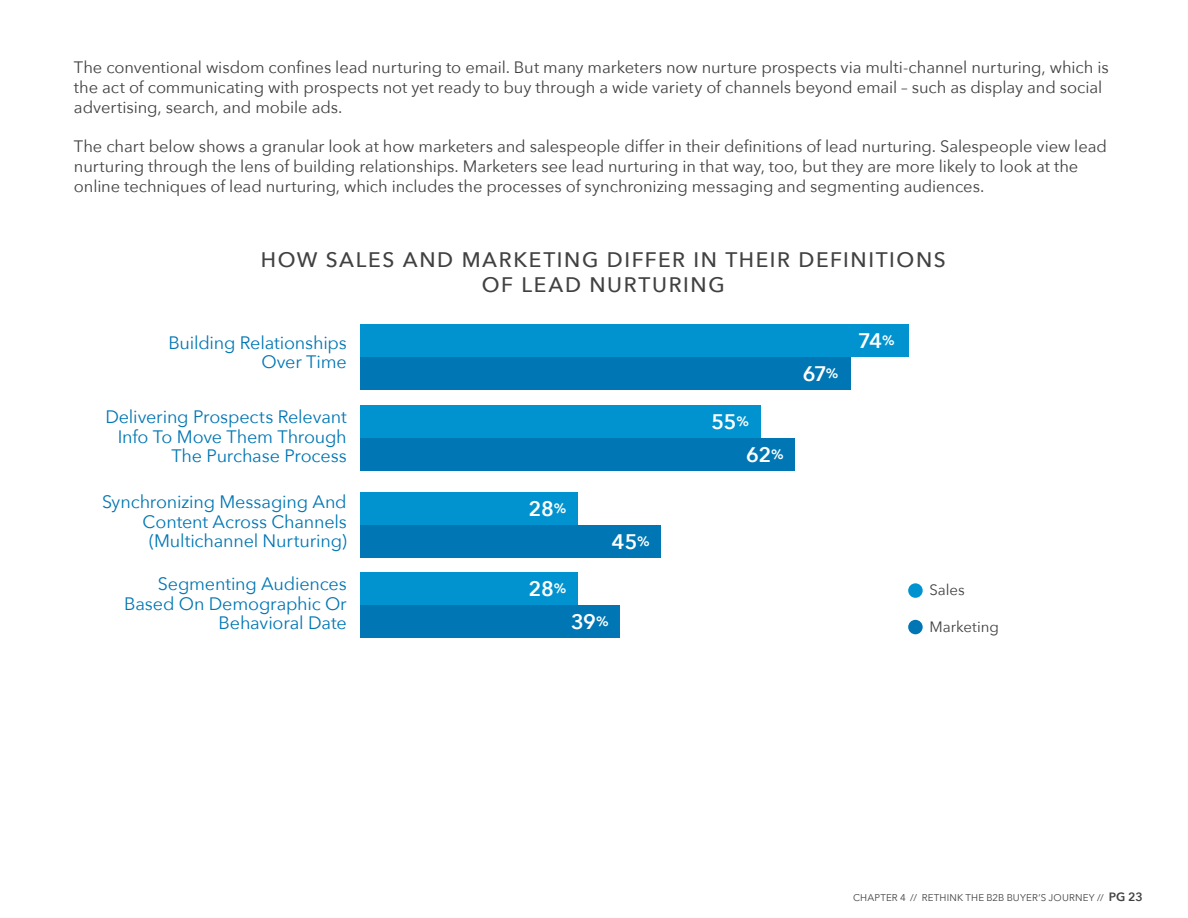
<style>
.page{position:relative;width:1188px;height:918px;background:#fff}
.page>*{position:absolute;margin:0;border:0;box-sizing:border-box;transform-origin:0 0}
.t1{font:500 21px/25.2px "Avenir Next";letter-spacing:.075em;color:#414042;text-align:center}
.t2{font:600 21px "Avenir Next";letter-spacing:-.02em;color:#fff}
.t3{font:18px/19.5px "Avenir Next";letter-spacing:-.01em;color:#0076b4;text-align:right}
.t4{font:16.5px/19.8px "Avenir Next";letter-spacing:-.005em;color:#414042}
.t5{font:15px "Avenir Next";color:#414042}
.t6{font:9.75px "Avenir Next";letter-spacing:.02em;color:#414042}
.s1{font-size:13.5px}
.s2{font-weight:600;font-size:12px}
</style>
<div class="page">
<div style="left:360px;top:324px;width:548px;height:33px;background:#0093d0"></div>
<div style="left:360px;top:405px;width:400px;height:33px;background:#0093d0"></div>
<div style="left:360px;top:492px;width:218px;height:33px;background:#0093d0"></div>
<div style="left:360px;top:572px;width:218px;height:33px;background:#0093d0"></div>
<div style="left:360px;top:357px;width:491px;height:33px;background:#0076b4"></div>
<div style="left:360px;top:438px;width:435px;height:33px;background:#0076b4"></div>
<div style="left:360px;top:525px;width:301px;height:33px;background:#0076b4"></div>
<div style="left:360px;top:605px;width:260px;height:33px;background:#0076b4"></div>
<div style="left:908px;top:583px;width:15px;height:15px;background:#0093d0;border-radius:50%"></div>
<div style="left:908px;top:620px;width:15px;height:14px;background:#0076b4;border-radius:50%"></div>
<p class="t4" style="left:74px;top:57px;width:1036px">The conventional wisdom confines lead nurturing to email. But many marketers now nurture prospects via multi-channel nurturing, which is the act of communicating with prospects not yet ready to buy through a wide variety of channels beyond email – such as display and social advertising, search, and mobile ads.</p>
<p class="t4" style="left:74px;top:136px;width:1034px">The chart below shows a granular look at how marketers and salespeople differ in their definitions of lead nurturing. Salespeople view lead nurturing through the lens of building relationships. Marketers see lead nurturing in that way, too, but they are more likely to look at the online techniques of lead nurturing, which includes the processes of synchronizing messaging and segmenting audiences.</p>
<p class="t1" style="left:261px;top:246px;width:687px">HOW SALES AND MARKETING DIFFER IN THEIR DEFINITIONS<br>OF LEAD NURTURING</p>
<p class="t3" style="left:168px;top:332px;width:180px">Building Relationships<br>Over Time</p>
<p class="t3" style="left:105px;top:406px;width:243px">Delivering Prospects Relevant<br>Info To Move Them Through<br>The Purchase Process</p>
<p class="t3" style="left:102px;top:492px;width:246px">Synchronizing Messaging And<br>Content Across Channels (Multichannel Nurturing)</p>
<p class="t3" style="left:124px;top:574px;width:224px">Segmenting Audiences<br>Based On Demographic Or<br>Behavioral Date</p>
<p class="t2" style="left:529px;top:491px;width:39px">28<span class="s1">%</span></p>
<p class="t2" style="left:529px;top:571px;width:39px">28<span class="s1">%</span></p>
<p class="t2" style="left:612px;top:523px;width:39px">45<span class="s1">%</span></p>
<p class="t2" style="left:571px;top:604px;width:39px">39<span class="s1">%</span></p>
<p class="t2" style="left:711px;top:404px;width:39px">55<span class="s1">%</span></p>
<p class="t2" style="left:746px;top:436px;width:39px">62<span class="s1">%</span></p>
<p class="t2" style="left:803px;top:356px;width:37px">67<span class="s1">%</span></p>
<p class="t2" style="left:858px;top:323px;width:38px">74<span class="s1">%</span></p>
<p class="t5" style="left:929px;top:578px;width:37px">Sales</p>
<p class="t5" style="left:929px;top:614px;width:71px">Marketing</p>
<p class="t6" style="left:853px;top:890px;width:15px">Chapter</p>
<p class="t6" style="left:900px;top:890px;width:244px">4 // rethink the b2b buyer’s journey // <span class="s2">pg 23</span></p>
</div>
